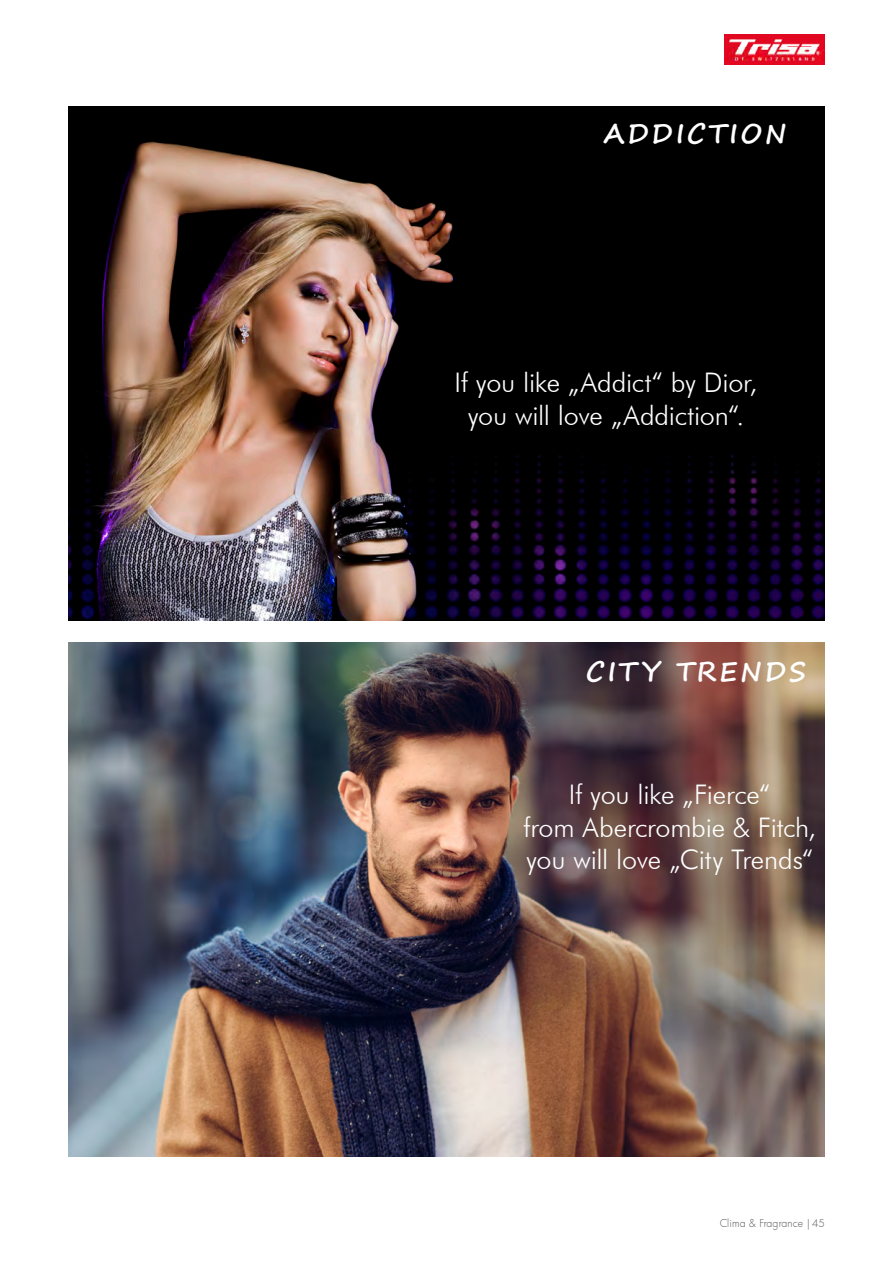
<style>
.page{position:relative;width:893px;height:1263px;background:#fff}
.page>*{position:absolute;margin:0;border:0;box-sizing:border-box;transform-origin:0 0}
.t1{font:300 27px "Futura BT";letter-spacing:-.01em;color:#fff}
.t2{font:700 27px "Segoe Print";letter-spacing:.1em;color:#fff}
.t3{font:300 10.5px "Futura";letter-spacing:.005em;color:#585757}
</style>
<div class="page">
<img style="left:724px;top:34px;width:101px;height:31px">
<img style="left:68px;top:642px;width:757px;height:515px">
<img style="left:68px;top:106px;width:757px;height:514px">
<p class="t2" style="left:604px;top:109px;width:184px">ADDICTION</p>
<p class="t1" style="left:455px;top:366px;width:304px">If you like „Addict“ by Dior,</p>
<p class="t1" style="left:468px;top:399px;width:278px">you will love „Addiction“.</p>
<p class="t2" style="left:586px;top:647px;width:222px">CITY TRENDS</p>
<p class="t1" style="left:569px;top:778px;width:203px">If you like „Fierce“</p>
<p class="t1" style="left:523px;top:811px;width:294px">from Abercrombie &amp; Fitch,</p>
<p class="t1" style="left:526px;top:843px;width:289px">you will love „City Trends“</p>
<p class="t3" style="left:720px;top:1216px;width:107px">Clima &amp; Fragrance | 45</p>
</div>
